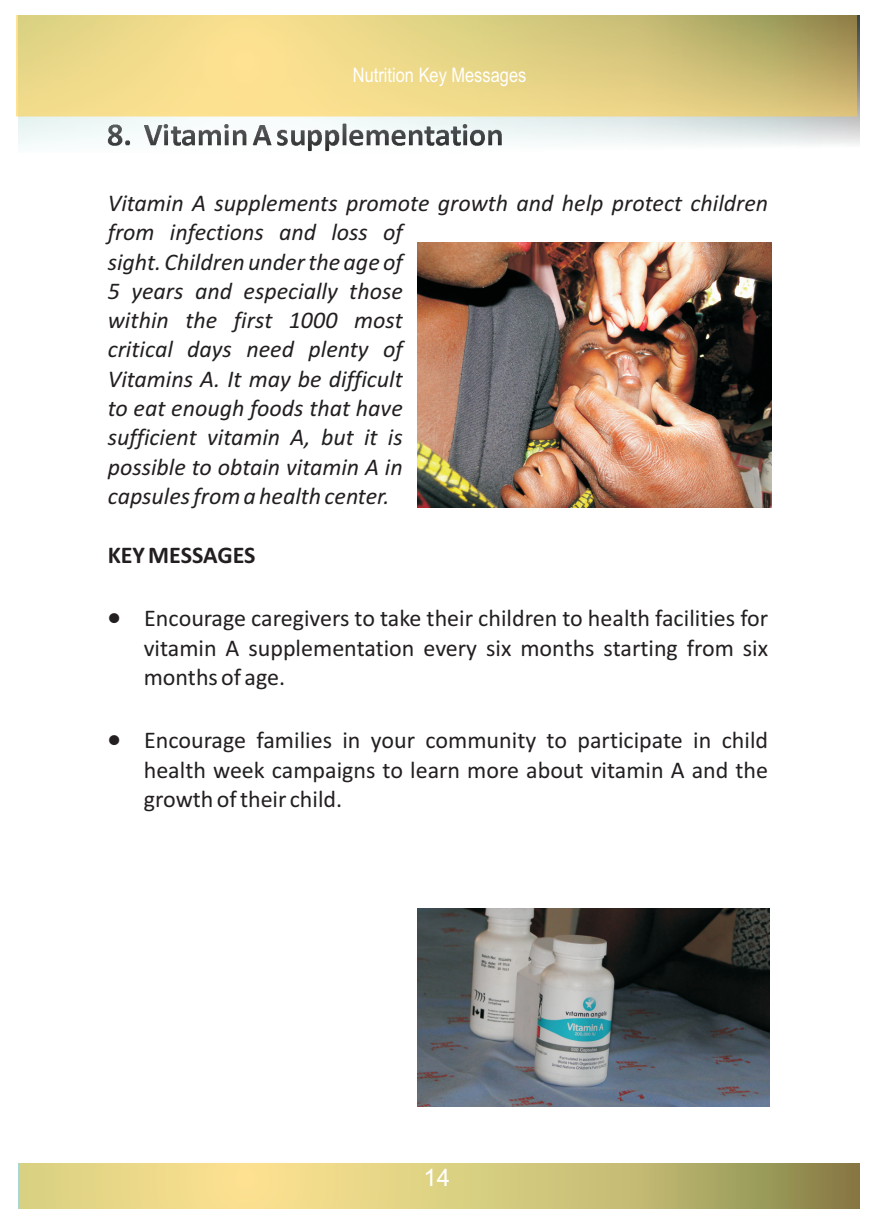
<style>
.page{position:relative;width:876px;height:1227px;background:#fff}
.page>*{position:absolute;margin:0;border:0;box-sizing:border-box;transform-origin:0 0}
.t1{font:italic 24px/29.2px "Calibri";color:#231f20}
.t2{font:24px/29.2px "Calibri";color:#231f20;text-align:justify}
.t3{font:700 24px "Calibri";color:#231f20}
.t4{font:24px "Arial";color:#fff}
.t5{font:20px "Arial Narrow";color:#fff}
</style>
<div class="page">
<img style="left:417px;top:242px;width:354px;height:266px">
<img style="left:417px;top:908px;width:351px;height:198px">
<img style="left:19px;top:15px;width:840px;height:137px">
<img style="left:16px;top:15px;width:839px;height:101px">
<img style="left:19px;top:1163px;width:839px;height:45px">
<p class="t5" style="left:353px;top:67px;width:175px">Nutrition Key Messages</p>
<p class="t1" style="left:108px;top:190px;width:661px">Vitamin A supplements promote growth and help protect children from infections and loss of<br>sight. Children under the age of<br>5 years and especially those<br>within the first 1000 most<br>critical days need plenty of<br>Vitamins A. It may be difficult<br>to eat enough foods that have<br>sufficient vitamin A, but it is<br>possible to obtain vitamin A in<br>capsules from a health center.</p>
<p class="t3" style="left:108px;top:544px;width:149px">KEY MESSAGES</p>
<p class="t2" style="left:144px;top:605px;width:625px;text-indent:-36px">•Encourage caregivers to take their children to health facilities for vitamin A supplementation every six months starting from six months of age.</p>
<p class="t2" style="left:144px;top:728px;width:625px;text-indent:-36px">•Encourage families in your community to participate in child health week campaigns to learn more about vitamin A and the growth of their child.</p>
<p class="t4" style="left:423px;top:1168px;width:28px">14</p>
</div>
